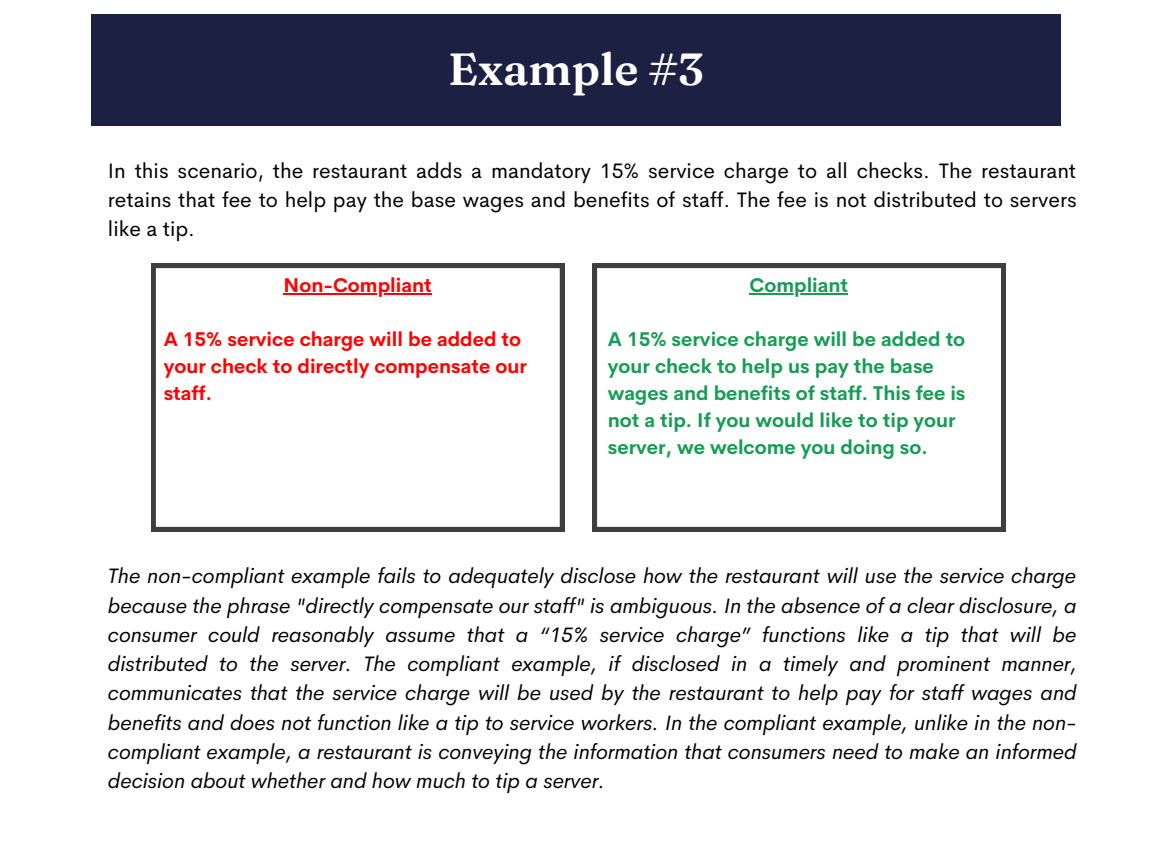
<style>
.page{position:relative;width:1152px;height:864px;background:#fff}
.page>*{position:absolute;margin:0;border:0;box-sizing:border-box;transform-origin:0 0}
.t1{font:600 45px "Fraunces 9 pt";color:#fff}
.t2{font:italic 21px/29.2px "Cerebri Sans";color:#000;text-align:justify}
.t3{font:21px/29.2px "Cerebri Sans";color:#000;text-align:justify}
.t4{font:700 19.5px/27px "Cerebri Sans";color:#169d53}
.t5{font:700 19.5px/27px "Cerebri Sans";color:#f00}
</style>
<div class="page">
<svg style="left:151px;top:264px;width:413px;height:267px"></svg>
<svg style="left:593px;top:264px;width:412px;height:267px"></svg>
<hr style="left:750px;top:293px;width:98px;height:1px;background:#169d53">
<hr style="left:284px;top:293px;width:148px;height:1px;background:#f00">
<div style="left:91px;top:14px;width:970px;height:112px;background:#1c2143"></div>
<p class="t1" style="left:448px;top:41px;width:257px">Example #3</p>
<p class="t3" style="left:108px;top:156px;width:970px">In this scenario, the restaurant adds a mandatory 15% service charge to all checks. The restaurant retains that fee to help pay the base wages and benefits of staff. The fee is not distributed to servers like a tip.</p>
<p class="t5" style="left:284px;top:272px;width:150px">Non-Compliant</p>
<p class="t5" style="left:164px;top:326px;width:365px">A 15% service charge will be added to your check to directly compensate our staff.</p>
<p class="t4" style="left:750px;top:272px;width:100px">Compliant</p>
<p class="t4" style="left:608px;top:326px;width:359px">A 15% service charge will be added to your check to help us pay the base wages and benefits of staff. This fee is not a tip. If you would like to tip your server, we welcome you doing so.</p>
<p class="t2" style="left:108px;top:561px;width:970px">The non-compliant example fails to adequately disclose how the restaurant will use the service charge because the phrase "directly compensate our staff" is ambiguous. In the absence of a clear disclosure, a consumer could reasonably assume that a “15% service charge” functions like a tip that will be distributed to the server. The compliant example, if disclosed in a timely and prominent manner, communicates that the service charge will be used by the restaurant to help pay for staff wages and benefits and does not function like a tip to service workers. In the compliant example, unlike in the non&shy;compliant example, a restaurant is conveying the information that consumers need to make an informed decision about whether and how much to tip a server.</p>
</div>
